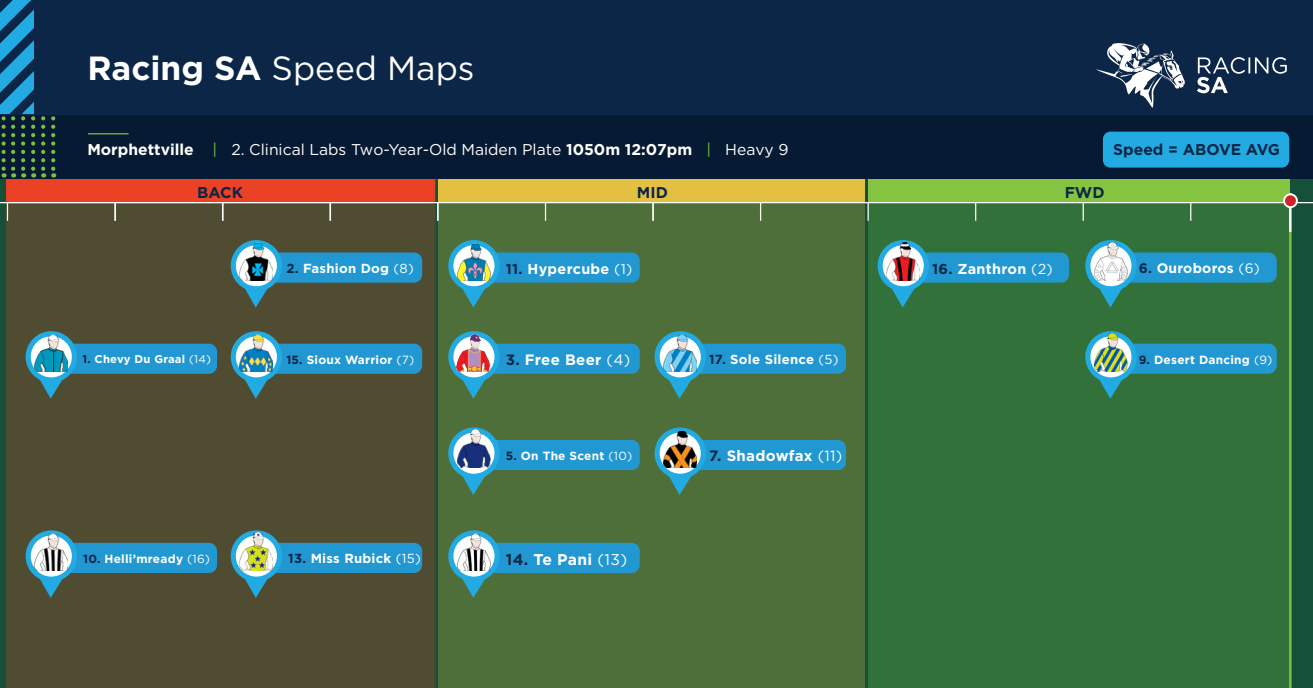
<style>
.page{position:relative;width:1313px;height:688px;background:#fff}
.page>*{position:absolute;margin:0;border:0;box-sizing:border-box;transform-origin:0 0}
.t1{font:33.5px "Gotham HTF";color:#fff}
.t2{font:15.62px "Gotham";color:#fff}
.t3{font:700 15.62px "Gotham HTF";color:#0c2647}
.t4{font:700 15.62px "Gotham HTF";letter-spacing:.02em;color:#fff}
.t5{font:700 15px "Gotham HTF";letter-spacing:.02em;color:#fff}
.t6{font:700 14.38px "Gotham HTF";letter-spacing:.02em;color:#fff}
.t7{font:700 13.75px "Gotham HTF";letter-spacing:.02em;color:#fff}
.t8{font:700 13.12px "Gotham HTF";letter-spacing:.02em;color:#fff}
.t9{font:700 11.88px "Gotham HTF";letter-spacing:.02em;color:#fff}
.t10{font:700 11.25px "Gotham HTF";letter-spacing:.02em;color:#fff}
.s1{font-weight:700}
.s2{font-family:"Gotham HTF";font-weight:700}
.s3{font-family:"Gotham HTF";color:#79c142}
.s4{font-family:"Gotham HTF"}
.s5{color:#0c2647}
.s6{font-family:"Gotham";font-weight:400}
</style>
<div class="page">
<div style="left:0;top:149px;width:1312px;height:539px;background:#155138"></div>
<div style="left:6px;top:203px;width:429px;height:485px;background:#504c32"></div>
<div style="left:6px;top:178px;width:429px;height:25px;background:#eb4225;border:1px solid #eb3e26"></div>
<div style="left:438px;top:178px;width:426px;height:25px;background:#e3c042"></div>
<div style="left:868px;top:178px;width:422px;height:25px;background:#84c440"></div>
<div style="left:438px;top:203px;width:426px;height:485px;background:#4e6f3a"></div>
<div style="left:868px;top:200px;width:422px;height:488px;background:#33713a"></div>
<div style="left:0;top:0;width:1312px;height:178px;background:#0c2647"></div>
<hr style="left:0;top:202px;width:1312px;height:1px;background:#fff">
<div style="left:0;top:115px;width:1312px;height:63px;background:#071a34"></div>
<svg style="left:545px;top:203px;width:1px;height:18px"></svg>
<hr style="left:88px;top:133px;width:41px;height:1px;background:#79c142">
<svg style="left:1197px;top:57px;width:89px;height:36px"></svg>
<svg style="left:1096px;top:43px;width:88px;height:65px"></svg>
<svg style="left:652px;top:203px;width:1px;height:18px"></svg>
<svg style="left:760px;top:203px;width:1px;height:18px"></svg>
<svg style="left:867px;top:203px;width:1px;height:18px"></svg>
<svg style="left:975px;top:203px;width:1px;height:18px"></svg>
<svg style="left:1082px;top:203px;width:1px;height:18px"></svg>
<svg style="left:1190px;top:203px;width:1px;height:18px"></svg>
<svg style="left:41px;top:116px;width:4px;height:61px"></svg>
<svg style="left:51px;top:116px;width:4px;height:61px"></svg>
<svg style="left:0;top:0;width:35px;height:177px"></svg>
<hr style="left:1289px;top:231px;width:2px;height:457px;background:#79c142">
<hr style="left:1289px;top:193px;width:2px;height:39px;background:#fff">
<div style="left:1284px;top:194px;width:12px;height:13px;background:#d1232a;border-radius:50%"></div>
<div style="left:1283px;top:193px;width:14px;height:15px;border:2px solid #fff;border-radius:50%"></div>
<svg style="left:7px;top:203px;width:1px;height:18px"></svg>
<svg style="left:114px;top:203px;width:2px;height:18px"></svg>
<svg style="left:222px;top:203px;width:1px;height:18px"></svg>
<svg style="left:329px;top:203px;width:2px;height:18px"></svg>
<svg style="left:437px;top:203px;width:1px;height:18px"></svg>
<svg style="left:231px;top:240px;width:191px;height:67px;background:#3f717c"></svg>
<img style="left:239px;top:242px;width:34px;height:38px">
<svg style="left:231px;top:331px;width:191px;height:67px;background:#3f717c"></svg>
<img style="left:239px;top:333px;width:34px;height:38px">
<svg style="left:26px;top:331px;width:191px;height:67px;background:#3f717c"></svg>
<img style="left:34px;top:333px;width:34px;height:38px">
<svg style="left:448px;top:331px;width:192px;height:67px"></svg>
<img style="left:456px;top:334px;width:34px;height:38px">
<svg style="left:448px;top:240px;width:192px;height:67px"></svg>
<img style="left:457px;top:242px;width:33px;height:38px">
<svg style="left:448px;top:427px;width:192px;height:68px"></svg>
<img style="left:457px;top:429px;width:33px;height:38px">
<svg style="left:448px;top:530px;width:192px;height:67px"></svg>
<img style="left:457px;top:532px;width:33px;height:38px">
<svg style="left:231px;top:530px;width:191px;height:67px;background:#3f717c"></svg>
<img style="left:239px;top:532px;width:34px;height:38px">
<svg style="left:26px;top:530px;width:191px;height:67px;background:#3f717c"></svg>
<img style="left:34px;top:532px;width:34px;height:38px">
<svg style="left:877px;top:240px;width:192px;height:67px"></svg>
<img style="left:886px;top:242px;width:33px;height:38px">
<svg style="left:654px;top:331px;width:192px;height:67px"></svg>
<img style="left:663px;top:333px;width:33px;height:38px">
<svg style="left:654px;top:427px;width:192px;height:68px"></svg>
<img style="left:663px;top:429px;width:33px;height:38px">
<svg style="left:1085px;top:331px;width:191px;height:67px"></svg>
<img style="left:1094px;top:333px;width:33px;height:38px">
<svg style="left:1085px;top:240px;width:191px;height:67px"></svg>
<img style="left:1094px;top:242px;width:33px;height:38px">
<div style="left:1102px;top:132px;width:187px;height:36px;background:#22abe2;border-radius:8px"></div>
<p class="t1" style="left:87px;top:49px;width:389px"><span class="s1">Racing SA</span> Speed Maps</p>
<p class="t2" style="left:87px;top:141px;width:702px"><span class="s2">Morphettville</span> <span class="s3">|</span> <span class="s4">2.</span> Clinical Labs Two-Year-Old Maiden Plate <span class="s2">1050m 12:07pm</span> <span class="s3">|</span> <span class="s4">Heavy 9</span></p>
<p class="t3" style="left:197px;top:184px;width:47px">BACK</p>
<p class="t3" style="left:637px;top:184px;width:33px">MID</p>
<p class="t3" style="left:1064px;top:184px;width:41px">FWD</p>
<p class="t3" style="left:1113px;top:141px;width:168px">Speed = ABOVE AVG</p>
<p class="t8" style="left:286px;top:261px;width:129px"><span class="s5">2.</span> Fashion Dog <span class="s6">(8)</span></p>
<p class="t6" style="left:506px;top:260px;width:128px"><span class="s5">11.</span> Hypercube <span class="s6">(1)</span></p>
<p class="t6" style="left:932px;top:260px;width:122px"><span class="s5">16.</span> Zanthron <span class="s6">(2)</span></p>
<p class="t7" style="left:1138px;top:260px;width:123px"><span class="s5">6.</span> Ouroboros <span class="s6">(6)</span></p>
<p class="t10" style="left:82px;top:353px;width:130px"><span class="s5">1.</span> Chevy Du Graal <span class="s6">(14)</span></p>
<p class="t9" style="left:286px;top:352px;width:130px"><span class="s5">15.</span> Sioux Warrior <span class="s6">(7)</span></p>
<p class="t5" style="left:506px;top:351px;width:126px"><span class="s5">3.</span> Free Beer <span class="s6">(4)</span></p>
<p class="t8" style="left:709px;top:352px;width:131px"><span class="s5">17.</span> Sole Silence <span class="s6">(5)</span></p>
<p class="t9" style="left:1138px;top:352px;width:135px"><span class="s5">9.</span> Desert Dancing <span class="s6">(9)</span></p>
<p class="t9" style="left:506px;top:449px;width:128px"><span class="s5">5.</span> On The Scent <span class="s6">(10)</span></p>
<p class="t5" style="left:709px;top:447px;width:135px"><span class="s5">7.</span> Shadowfax <span class="s6">(11)</span></p>
<p class="t9" style="left:83px;top:551px;width:128px"><span class="s5">10.</span> Helli’mready <span class="s6">(16)</span></p>
<p class="t8" style="left:288px;top:551px;width:134px"><span class="s5">13.</span> Miss Rubick <span class="s6">(15)</span></p>
<p class="t4" style="left:506px;top:550px;width:123px"><span class="s5">14.</span> Te Pani <span class="s6">(13)</span></p>
</div>
